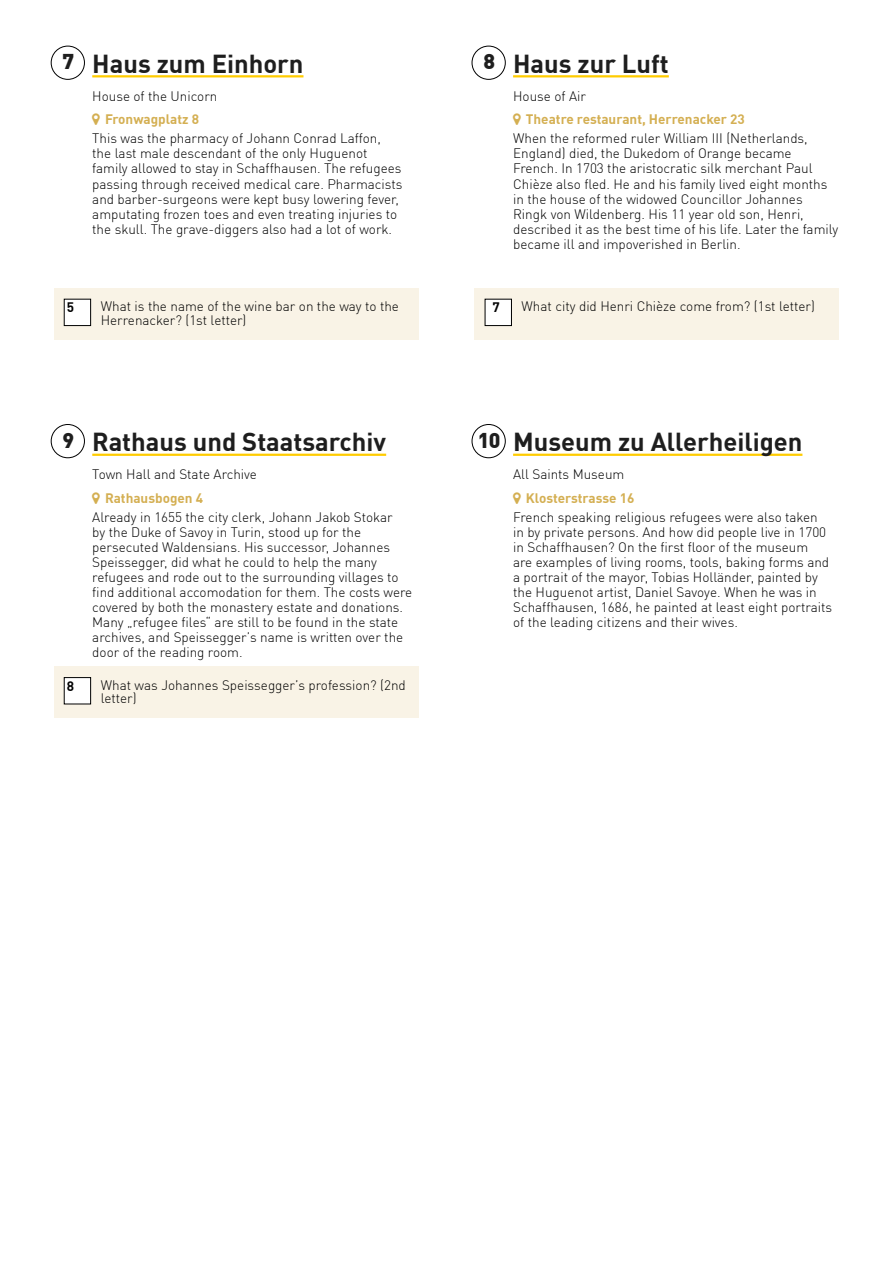
<style>
.page{position:relative;width:893px;height:1263px;background:#fff}
.page>*{position:absolute;margin:0;border:0;box-sizing:border-box;transform-origin:0 0}
.Highlight-Titel{font:700 25.5px "DINOT";color:#1e1e1e}
.BubbleNumber{font:900 21px "DINOT";color:#1e1e1e}
.Beschrieb{font:300 13.5px/15px "DINOT";color:#000}
.Frage{font:300 13.5px/13.5px "DINOT";color:#000}
.t1{font:700 13.5px "DINOT";color:#d4af52}
.Nummer-klein{font:700 13.5px "DINOT";color:#000}
</style>
<div class="page">
<div style="left:54px;top:288px;width:364px;height:51px;background:#f9f3e6"></div>
<div style="left:54px;top:666px;width:364px;height:51px;background:#f9f3e6"></div>
<div style="left:475px;top:288px;width:364px;height:51px;background:#f9f3e6"></div>
<div style="left:64px;top:299px;width:27px;height:27px;background:#fff"></div>
<div style="left:64px;top:299px;width:27px;height:27px;border:1px solid #000"></div>
<div style="left:64px;top:678px;width:27px;height:26px;background:#fff"></div>
<div style="left:64px;top:677px;width:27px;height:27px;border:1px solid #000"></div>
<div style="left:485px;top:299px;width:26px;height:27px;background:#fff"></div>
<div style="left:485px;top:299px;width:27px;height:27px;border:1px solid #000"></div>
<hr style="left:92px;top:75px;width:211px;height:2px;background:#fc0">
<hr style="left:92px;top:454px;width:294px;height:2px;background:#fc0">
<hr style="left:513px;top:75px;width:156px;height:2px;background:#fc0">
<hr style="left:513px;top:454px;width:289px;height:2px;background:#fc0">
<div style="left:51px;top:46px;width:34px;height:34px;border:1px solid #000;border-radius:50%"></div>
<div style="left:51px;top:424px;width:34px;height:34px;border:1px solid #000;border-radius:50%"></div>
<div style="left:472px;top:46px;width:34px;height:34px;border:1px solid #000;border-radius:50%"></div>
<div style="left:472px;top:424px;width:34px;height:34px;border:1px solid #000;border-radius:50%"></div>
<p class="BubbleNumber" style="left:63px;top:45px;width:13px">7</p>
<p class="Highlight-Titel" style="left:92px;top:44px;width:213px">Haus zum Einhorn</p>
<p class="Beschrieb" style="left:92px;top:87px;width:127px">House of the Unicorn</p>
<p class="t1" style="left:105px;top:109px;width:96px">Fronwagplatz 8</p>
<p class="Beschrieb" style="left:92px;top:130px;width:312px">This was the pharmacy of Johann Conrad Laffon, the last male descendant of the only Huguenot family allowed to stay in Schaffhausen. The refugees passing through received medical care. Pharmacists and barber-surgeons were kept busy lowering fever, amputating frozen toes and even treating injuries to the skull. The grave-diggers also had a lot of work.</p>
<p class="BubbleNumber" style="left:483px;top:45px;width:13px">8</p>
<p class="Highlight-Titel" style="left:513px;top:44px;width:157px">Haus zur Luft</p>
<p class="Beschrieb" style="left:513px;top:87px;width:74px">House of Air</p>
<p class="t1" style="left:526px;top:109px;width:220px">Theatre restaurant, Herrenacker 23</p>
<p class="Beschrieb" style="left:513px;top:130px;width:326px">When the reformed ruler William III (Netherlands, England) died, the Dukedom of Orange became French. In 1703 the aristocratic silk merchant Paul Chièze also fled. He and his family lived eight months in the house of the widowed Councillor Johannes Ringk von Wildenberg. His 11 year old son, Henri, described it as the best time of his life. Later the family became ill and impoverished in Berlin.</p>
<p class="Nummer-klein" style="left:67px;top:297px;width:9px">5</p>
<p class="Frage" style="left:522px;top:298px;width:295px">What city did Henri Chièze come from? (1st letter)</p>
<p class="Frage" style="left:101px;top:298px;width:300px">What is the name of the wine bar on the way to the<br>Herrenacker? (1st letter)</p>
<p class="Nummer-klein" style="left:492px;top:297px;width:9px">7</p>
<p class="BubbleNumber" style="left:63px;top:423px;width:13px">9</p>
<p class="Nummer-klein" style="left:67px;top:675px;width:9px">8</p>
<p class="Highlight-Titel" style="left:92px;top:422px;width:295px">Rathaus und Staatsarchiv</p>
<p class="Beschrieb" style="left:92px;top:466px;width:166px">Town Hall and State Archive</p>
<p class="t1" style="left:105px;top:487px;width:100px">Rathausbogen 4</p>
<p class="Beschrieb" style="left:92px;top:508px;width:322px">Already in 1655 the city clerk, Johann Jakob Stokar<br>by the Duke of Savoy in Turin, stood up for the persecuted Waldensians. His successor, Johannes Speissegger, did what he could to help the many refugees and rode out to the surrounding villages to find additional accomodation for them. The costs were covered by both the monastery estate and donations.<br>Many „refugee files“ are still to be found in the state archives, and Speissegger’s name is written over the door of the reading room.</p>
<p class="Frage" style="left:101px;top:677px;width:307px">What was Johannes Speissegger’s profession? (2nd letter)</p>
<p class="BubbleNumber" style="left:478px;top:424px;width:24px">10</p>
<p class="Highlight-Titel" style="left:513px;top:422px;width:291px">Museum zu Allerheiligen</p>
<p class="Beschrieb" style="left:513px;top:466px;width:113px">All Saints Museum</p>
<p class="t1" style="left:526px;top:487px;width:110px">Klosterstrasse 16</p>
<p class="Beschrieb" style="left:513px;top:508px;width:321px">French speaking religious refugees were also taken<br>in by private persons. And how did people live in 1700 in Schaffhausen? On the first floor of the museum<br>are examples of living rooms, tools, baking forms and a portrait of the mayor, Tobias Holländer, painted by the Huguenot artist, Daniel Savoye. When he was in Schaffhausen, 1686, he painted at least eight portraits of the leading citizens and their wives.</p>
</div>
